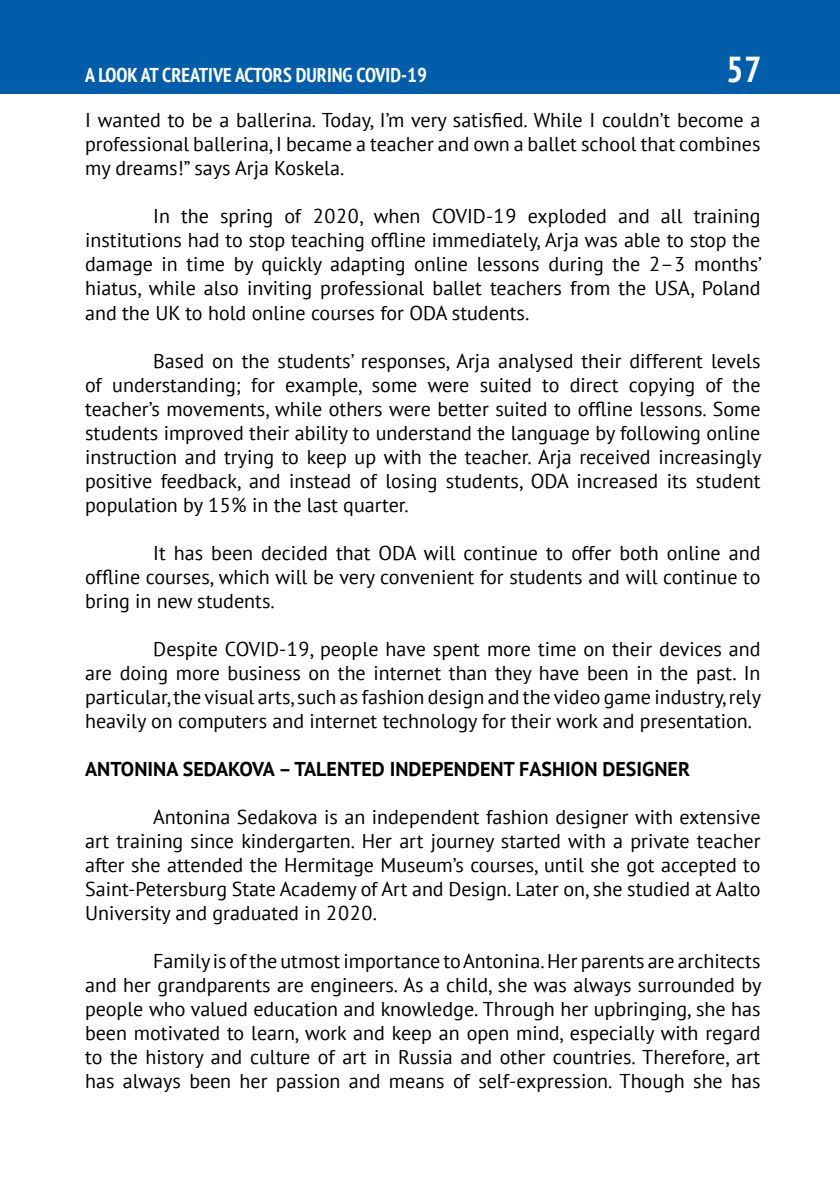
<style>
.page{position:relative;width:840px;height:1191px;background:#fff}
.page>*{position:absolute;margin:0;border:0;box-sizing:border-box;transform-origin:0 0}
.t1{font:700 condensed 36px "PT Sans";color:#fff}
.t2{font:20px/24px "PT Sans";color:#000;text-align:justify}
.t3{font:700 20px "PT Sans";color:#000}
.t4{font:700 condensed 20px "PT Sans";color:#fff}
</style>
<div class="page">
<div style="left:0;top:0;width:839px;height:94px;background:#005da9"></div>
<p class="t4" style="left:85px;top:62px;width:343px">A LOOK AT CREATIVE ACTORS DURING COVID-19</p>
<h1 class="t1" style="left:725px;top:45px;width:38px">57</h1>
<p class="t2" style="left:85px;top:108px;width:676px">I wanted to be a ballerina. Today, I’m very satisfied. While I couldn’t become a professional ballerina, I became a teacher and own a ballet school that combines my dreams!” says Arja Koskela.</p>
<p class="t2" style="left:85px;top:204px;width:678px;text-indent:68px">In the spring of 2020, when COVID-19 exploded and all training institutions had to stop teaching offline immediately, Arja was able to stop the damage in time by quickly adapting online lessons during the 2–3 months’ hiatus, while also inviting professional ballet teachers from the USA, Poland and the UK to hold online courses for ODA students.</p>
<p class="t2" style="left:85px;top:348px;width:677px;text-indent:68px">Based on the students’ responses, Arja analysed their different levels of understanding; for example, some were suited to direct copying of the teacher’s movements, while others were better suited to offline lessons. Some students improved their ability to understand the language by following online instruction and trying to keep up with the teacher. Arja received increasingly positive feedback, and instead of losing students, ODA increased its student population by 15% in the last quarter.</p>
<p class="t2" style="left:85px;top:540px;width:676px;text-indent:68px">It has been decided that ODA will continue to offer both online and offline courses, which will be very convenient for students and will continue to bring in new students.</p>
<p class="t2" style="left:85px;top:636px;width:677px;text-indent:68px">Despite COVID-19, people have spent more time on their devices and are doing more business on the internet than they have been in the past. In particular, the visual arts, such as fashion design and the video game industry, rely heavily on computers and internet technology for their work and presentation.</p>
<p class="t3" style="left:85px;top:755px;width:606px">ANTONINA SEDAKOVA – TALENTED INDEPENDENT FASHION DESIGNER</p>
<p class="t2" style="left:85px;top:804px;width:676px;text-indent:68px">Antonina Sedakova is an independent fashion designer with extensive art training since kindergarten. Her art journey started with a private teacher after she attended the Hermitage Museum’s courses, until she got accepted to Saint-Petersburg State Academy of Art and Design. Later on, she studied at Aalto University and graduated in 2020.</p>
<p class="t2" style="left:85px;top:948px;width:677px;text-indent:68px">Family is of the utmost importance to Antonina. Her parents are architects and her grandparents are engineers. As a child, she was always surrounded by people who valued education and knowledge. Through her upbringing, she has been motivated to learn, work and keep an open mind, especially with regard to the history and culture of art in Russia and other countries. Therefore, art has always been her passion and means of self-expression. Though she has</p>
</div>
